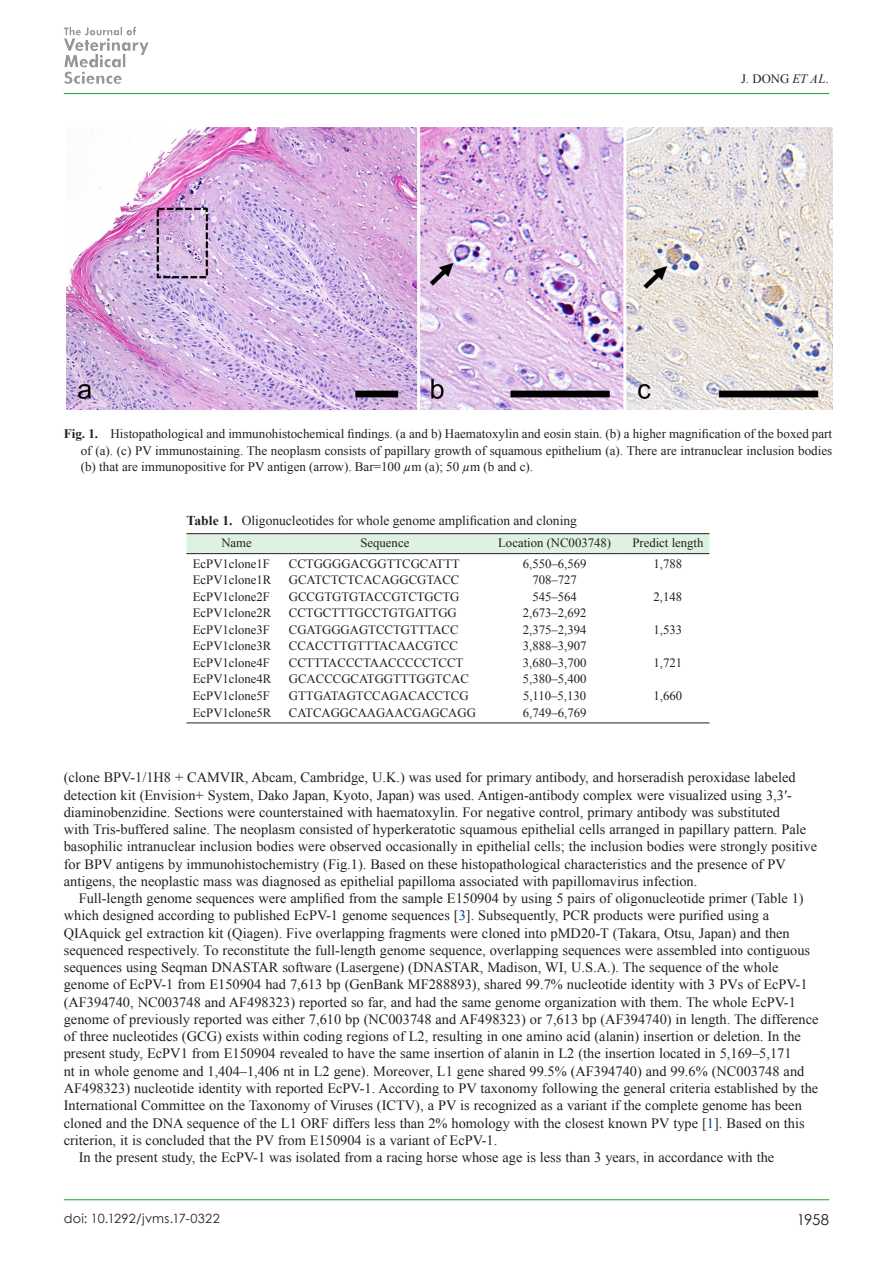
<style>
.page{position:relative;width:893px;height:1263px;background:#fff}
.page>*{position:absolute;margin:0;border:0;box-sizing:border-box;transform-origin:0 0}
.t1{font:15px "Century Gothic";color:#231f20}
.t2{font:14.25px/17.2px "Times New Roman";color:#231f20}
.t3{font:13.5px "Times New Roman";color:#231f20}
.t4{font:13.05px/16.5px "Times New Roman";color:#231f20;text-align:justify}
.t5{font:12.75px "Times New Roman";color:#231f20}
.t6{font:12.75px "Century Gothic";letter-spacing:.02em;color:#231f20}
.s1{font-style:italic}
.s2{font-weight:700}
.s3{color:#003f98}
</style>
<div class="page">
<img style="left:64px;top:27px;width:74px;height:24px">
<hr style="left:64px;top:93px;width:765px;height:1px;background:#2aa738">
<hr style="left:64px;top:1199px;width:765px;height:1px;background:#2aa738">
<img style="left:67px;top:128px;width:765px;height:281px">
<div style="left:186px;top:534px;width:523px;height:19px;background:#dff2e1"></div>
<hr style="left:186px;top:533px;width:97px;height:1px;background:#231f20">
<hr style="left:283px;top:533px;width:200px;height:1px;background:#231f20">
<hr style="left:483px;top:533px;width:139px;height:1px;background:#231f20">
<hr style="left:622px;top:533px;width:87px;height:1px;background:#231f20">
<hr style="left:186px;top:553px;width:97px;height:1px;background:#231f20">
<hr style="left:283px;top:553px;width:200px;height:1px;background:#231f20">
<hr style="left:483px;top:553px;width:139px;height:1px;background:#231f20">
<hr style="left:622px;top:553px;width:87px;height:1px;background:#231f20">
<hr style="left:186px;top:722px;width:97px;height:1px;background:#231f20">
<hr style="left:283px;top:722px;width:200px;height:1px;background:#231f20">
<hr style="left:483px;top:722px;width:139px;height:1px;background:#231f20">
<hr style="left:622px;top:722px;width:87px;height:1px;background:#231f20">
<p class="t5" style="left:741px;top:70px;width:89px">J. DONG <span class="s1">ET AL.</span></p>
<p class="t4" style="left:81px;top:425px;width:753px;text-indent:-17px"><span class="s2">Fig. 1.</span> Histopathological and immunohistochemical findings. (a and b) Haematoxylin and eosin stain. (b) a higher magnification of the boxed part of (a). (c) PV immunostaining. The neoplasm consists of papillary growth of squamous epithelium (a). There are intranuclear inclusion bodies (b) that are immunopositive for PV antigen (arrow). Bar=100 <span class="s1">µ</span>m (a); 50 <span class="s1">µ</span>m (b and c).</p>
<p class="t3" style="left:186px;top:511px;width:392px"><span class="s2">Table 1.</span> Oligonucleotides for whole genome amplification and cloning</p>
<p class="t5" style="left:221px;top:534px;width:32px">Name</p>
<p class="t5" style="left:360px;top:534px;width:50px">Sequence</p>
<p class="t5" style="left:498px;top:534px;width:114px">Location (NC003748)</p>
<p class="t5" style="left:632px;top:534px;width:73px">Predict length</p>
<p class="t5" style="left:193px;top:555px;width:79px">EcPV1clone1F</p>
<p class="t5" style="left:289px;top:555px;width:172px">CCTGGGGACGGTTCGCATTT</p>
<p class="t5" style="left:523px;top:555px;width:65px">6,550–6,569</p>
<p class="t5" style="left:654px;top:555px;width:30px">1,788</p>
<p class="t5" style="left:193px;top:571px;width:80px">EcPV1clone1R</p>
<p class="t5" style="left:289px;top:571px;width:172px">GCATCTCTCACAGGCGTACC</p>
<p class="t5" style="left:532px;top:571px;width:46px">708–727</p>
<p class="t5" style="left:193px;top:588px;width:79px">EcPV1clone2F</p>
<p class="t5" style="left:289px;top:588px;width:172px">GCCGTGTGTACCGTCTGCTG</p>
<p class="t5" style="left:532px;top:588px;width:46px">545–564</p>
<p class="t5" style="left:654px;top:588px;width:30px">2,148</p>
<p class="t5" style="left:193px;top:604px;width:80px">EcPV1clone2R</p>
<p class="t5" style="left:289px;top:604px;width:169px">CCTGCTTTGCCTGTGATTGG</p>
<p class="t5" style="left:523px;top:604px;width:65px">2,673–2,692</p>
<p class="t5" style="left:193px;top:621px;width:79px">EcPV1clone3F</p>
<p class="t5" style="left:289px;top:621px;width:171px">CGATGGGAGTCCTGTTTACC</p>
<p class="t5" style="left:523px;top:621px;width:65px">2,375–2,394</p>
<p class="t5" style="left:654px;top:621px;width:30px">1,533</p>
<p class="t5" style="left:193px;top:637px;width:80px">EcPV1clone3R</p>
<p class="t5" style="left:289px;top:637px;width:170px">CCACCTTGTTTACAACGTCC</p>
<p class="t5" style="left:523px;top:637px;width:65px">3,888–3,907</p>
<p class="t5" style="left:193px;top:654px;width:79px">EcPV1clone4F</p>
<p class="t5" style="left:289px;top:654px;width:176px">CCTTTACCCTAACCCCCTCCT</p>
<p class="t5" style="left:523px;top:654px;width:65px">3,680–3,700</p>
<p class="t5" style="left:654px;top:654px;width:30px">1,721</p>
<p class="t5" style="left:193px;top:671px;width:80px">EcPV1clone4R</p>
<p class="t5" style="left:289px;top:671px;width:181px">GCACCCGCATGGTTTGGTCAC</p>
<p class="t5" style="left:523px;top:671px;width:65px">5,380–5,400</p>
<p class="t5" style="left:193px;top:687px;width:79px">EcPV1clone5F</p>
<p class="t5" style="left:289px;top:687px;width:181px">GTTGATAGTCCAGACACCTCG</p>
<p class="t5" style="left:523px;top:687px;width:65px">5,110–5,130</p>
<p class="t5" style="left:654px;top:687px;width:30px">1,660</p>
<p class="t5" style="left:193px;top:704px;width:80px">EcPV1clone5R</p>
<p class="t5" style="left:289px;top:704px;width:188px">CATCAGGCAAGAACGAGCAGG</p>
<p class="t5" style="left:523px;top:704px;width:65px">6,749–6,769</p>
<p class="t2" style="left:64px;top:769px;width:755px">(clone BPV-1/1H8 + CAMVIR, Abcam, Cambridge, U.K.) was used for primary antibody, and horseradish peroxidase labeled detection kit (Envision+ System, Dako Japan, Kyoto, Japan) was used. Antigen-antibody complex were visualized using 3,3′- diaminobenzidine. Sections were counterstained with haematoxylin. For negative control, primary antibody was substituted<br>with Tris-buffered saline. The neoplasm consisted of hyperkeratotic squamous epithelial cells arranged in papillary pattern. Pale basophilic intranuclear inclusion bodies were observed occasionally in epithelial cells; the inclusion bodies were strongly positive for BPV antigens by immunohistochemistry (Fig.1). Based on these histopathological characteristics and the presence of PV antigens, the neoplastic mass was diagnosed as epithelial papilloma associated with papillomavirus infection.</p>
<p class="t2" style="left:79px;top:889px;width:727px">Full-length genome sequences were amplified from the sample E150904 by using 5 pairs of oligonucleotide primer (Table 1)</p>
<p class="t2" style="left:64px;top:907px;width:707px">which designed according to published EcPV-1 genome sequences [<span class="s3">3</span>]. Subsequently, PCR products were purified using a</p>
<p class="t2" style="left:64px;top:924px;width:727px">QIAquick gel extraction kit (Qiagen). Five overlapping fragments were cloned into pMD20-T (Takara, Otsu, Japan) and then</p>
<p class="t2" style="left:64px;top:941px;width:748px">sequenced respectively. To reconstitute the full-length genome sequence, overlapping sequences were assembled into contiguous</p>
<p class="t2" style="left:64px;top:958px;width:716px">sequences using Seqman DNASTAR software (Lasergene) (DNASTAR, Madison, WI, U.S.A.). The sequence of the whole</p>
<p class="t2" style="left:64px;top:976px;width:745px">genome of EcPV-1 from E150904 had 7,613 bp (GenBank MF288893), shared 99.7% nucleotide identity with 3 PVs of EcPV-1</p>
<p class="t2" style="left:64px;top:993px;width:734px">(AF394740, NC003748 and AF498323) reported so far, and had the same genome organization with them. The whole EcPV-1</p>
<p class="t2" style="left:64px;top:1010px;width:756px">genome of previously reported was either 7,610 bp (NC003748 and AF498323) or 7,613 bp (AF394740) in length. The difference</p>
<p class="t2" style="left:64px;top:1027px;width:739px">of three nucleotides (GCG) exists within coding regions of L2, resulting in one amino acid (alanin) insertion or deletion. In the</p>
<p class="t2" style="left:64px;top:1045px;width:729px">present study, EcPV1 from E150904 revealed to have the same insertion of alanin in L2 (the insertion located in 5,169–5,171</p>
<p class="t2" style="left:64px;top:1062px;width:742px">nt in whole genome and 1,404–1,406 nt in L2 gene). Moreover, L1 gene shared 99.5% (AF394740) and 99.6% (NC003748 and</p>
<p class="t2" style="left:64px;top:1079px;width:756px">AF498323) nucleotide identity with reported EcPV-1. According to PV taxonomy following the general criteria established by the</p>
<p class="t2" style="left:64px;top:1097px;width:740px">International Committee on the Taxonomy of Viruses (ICTV), a PV is recognized as a variant if the complete genome has been</p>
<p class="t2" style="left:64px;top:1114px;width:742px">cloned and the DNA sequence of the L1 ORF differs less than 2% homology with the closest known PV type [<span class="s3">1</span>]. Based on this</p>
<p class="t2" style="left:64px;top:1131px;width:435px">criterion, it is concluded that the PV from E150904 is a variant of EcPV-1.</p>
<p class="t2" style="left:79px;top:1148px;width:697px">In the present study, the EcPV-1 was isolated from a racing horse whose age is less than 3 years, in accordance with the</p>
<p class="t6" style="left:64px;top:1209px;width:158px">doi: 10.1292/jvms.17-0322</p>
<p class="t1" style="left:797px;top:1209px;width:34px">1958</p>
</div>
